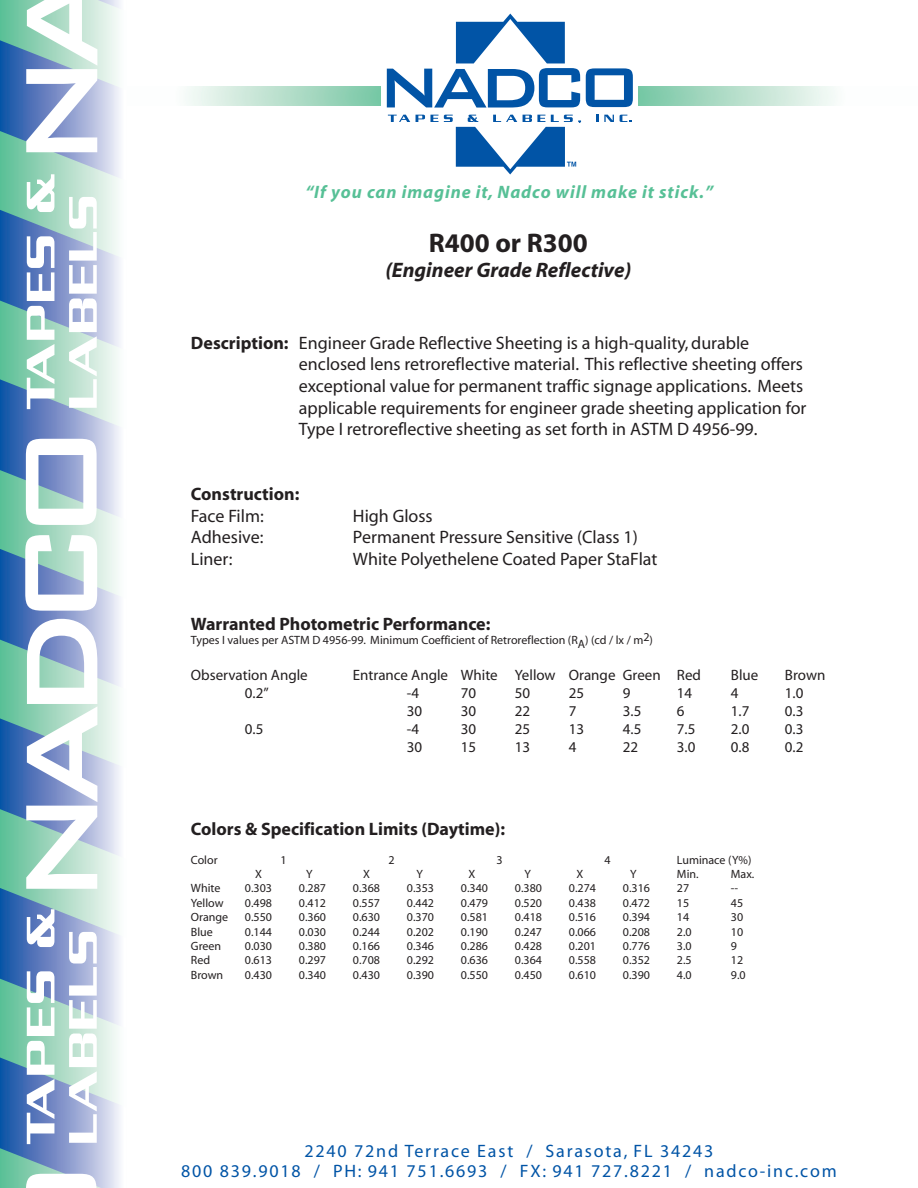
<style>
.page{position:relative;width:918px;height:1188px;background:#fff}
.page>*{position:absolute;margin:0;border:0;box-sizing:border-box;transform-origin:0 0}
.t1{font:700 27px "Myriad";color:#231f20}
.t2{font:italic 700 21px "Myriad";color:#231f20}
.t3{font:18px/21.6px "Myriad";color:#231f20}
.t4{font:18px/19.5px "Myriad";letter-spacing:.1em;color:#0154a6;text-align:center}
.t5{font:700 18px "Myriad";color:#231f20}
.t6{font:italic 700 18px "Myriad";letter-spacing:.05em;color:#57c096}
.t7{font:15px "Myriad";color:#231f20}
.t8{font:12px "Myriad";color:#231f20}
.s1{font-weight:700}
</style>
<div class="page">
<svg style="left:185px;top:86px;width:651px;height:20px;background:#b7dfcc"></svg>
<div style="left:382px;top:67px;width:256px;height:60px;background:#fff"></div>
<svg style="left:0;top:0;width:120px;height:1188px;background:#8fb7c8"></svg>
<svg style="left:26px;top:1174px;width:71px;height:14px"></svg>
<svg style="left:27px;top:971px;width:27px;height:173px"></svg>
<svg style="left:27px;top:909px;width:27px;height:38px"></svg>
<svg style="left:69px;top:932px;width:28px;height:211px"></svg>
<svg style="left:26px;top:619px;width:71px;height:270px"></svg>
<svg style="left:25px;top:535px;width:72px;height:76px"></svg>
<svg style="left:26px;top:439px;width:71px;height:86px"></svg>
<svg style="left:27px;top:236px;width:27px;height:173px"></svg>
<svg style="left:27px;top:174px;width:27px;height:38px"></svg>
<svg style="left:69px;top:197px;width:28px;height:211px"></svg>
<svg style="left:26px;top:0;width:71px;height:152px"></svg>
<svg style="left:586px;top:68px;width:47px;height:39px"></svg>
<svg style="left:388px;top:115px;width:22px;height:7px"></svg>
<svg style="left:596px;top:115px;width:18px;height:7px"></svg>
<svg style="left:620px;top:115px;width:12px;height:7px"></svg>
<svg style="left:416px;top:115px;width:165px;height:59px"></svg>
<svg style="left:387px;top:14px;width:193px;height:94px"></svg>
<h3 class="t6" style="left:305px;top:183px;width:409px">“If you can imagine it, Nadco will make it stick.”</h3>
<h1 class="t1" style="left:429px;top:229px;width:160px">R400 or R300</h1>
<h2 class="t2" style="left:385px;top:259px;width:247px">(Engineer Grade Reflective)</h2>
<p class="t3" style="left:299px;top:333px;width:509px;text-indent:-108px"><span class="s1">Description:</span> Engineer Grade Reflective Sheeting is a high-quality, durable enclosed lens retroreflective material. This reflective sheeting offers exceptional value for permanent traffic signage applications. Meets applicable requirements for engineer grade sheeting application for Type I retroreflective sheeting as set forth in ASTM D 4956-99.</p>
<h3 class="t5" style="left:191px;top:485px;width:110px">Construction:</h3>
<h3 class="t3" style="left:191px;top:506px;width:74px">Face Film:</h3>
<h3 class="t3" style="left:353px;top:506px;width:81px">High Gloss</h3>
<h3 class="t3" style="left:191px;top:527px;width:74px">Adhesive:</h3>
<h3 class="t3" style="left:353px;top:527px;width:286px">Permanent Pressure Sensitive (Class 1)</h3>
<h3 class="t3" style="left:191px;top:549px;width:43px">Liner:</h3>
<h3 class="t3" style="left:353px;top:549px;width:306px">White Polyethelene Coated Paper StaFlat</h3>
<h3 class="t5" style="left:191px;top:614px;width:301px">Warranted Photometric Performance:</h3>
<p class="t8" style="left:191px;top:634px;width:463px">Types I values per ASTM D 4956-99. Minimum Coefficient of Retroreflection (RA) (cd / lx / m2)</p>
<p class="t7" style="left:191px;top:668px;width:118px">Observation Angle</p>
<p class="t7" style="left:353px;top:668px;width:350px">Entrance Angle White Yellow Orange Green Red</p>
<p class="t7" style="left:731px;top:668px;width:29px">Blue</p>
<p class="t7" style="left:785px;top:668px;width:42px">Brown</p>
<p class="t7" style="left:245px;top:686px;width:25px">0.2”</p>
<p class="t7" style="left:407px;top:686px;width:14px">-4</p>
<p class="t7" style="left:461px;top:686px;width:17px">70</p>
<p class="t7" style="left:515px;top:686px;width:17px">50</p>
<p class="t7" style="left:569px;top:686px;width:17px">25</p>
<p class="t7" style="left:623px;top:686px;width:9px">9</p>
<p class="t7" style="left:677px;top:686px;width:17px">14</p>
<p class="t7" style="left:731px;top:686px;width:9px">4</p>
<p class="t7" style="left:785px;top:686px;width:20px">1.0</p>
<p class="t7" style="left:407px;top:704px;width:17px">30</p>
<p class="t7" style="left:461px;top:704px;width:17px">30</p>
<p class="t7" style="left:515px;top:704px;width:17px">22</p>
<p class="t7" style="left:569px;top:704px;width:9px">7</p>
<p class="t7" style="left:623px;top:704px;width:20px">3.5</p>
<p class="t7" style="left:677px;top:704px;width:9px">6</p>
<p class="t7" style="left:731px;top:704px;width:20px">1.7</p>
<p class="t7" style="left:785px;top:704px;width:20px">0.3</p>
<p class="t7" style="left:245px;top:722px;width:20px">0.5</p>
<p class="t7" style="left:407px;top:722px;width:14px">-4</p>
<p class="t7" style="left:461px;top:722px;width:17px">30</p>
<p class="t7" style="left:515px;top:722px;width:17px">25</p>
<p class="t7" style="left:569px;top:722px;width:17px">13</p>
<p class="t7" style="left:623px;top:722px;width:20px">4.5</p>
<p class="t7" style="left:677px;top:722px;width:20px">7.5</p>
<p class="t7" style="left:731px;top:722px;width:20px">2.0</p>
<p class="t7" style="left:785px;top:722px;width:20px">0.3</p>
<p class="t7" style="left:407px;top:740px;width:17px">30</p>
<p class="t7" style="left:461px;top:740px;width:17px">15</p>
<p class="t7" style="left:515px;top:740px;width:17px">13</p>
<p class="t7" style="left:569px;top:740px;width:9px">4</p>
<p class="t7" style="left:623px;top:740px;width:17px">22</p>
<p class="t7" style="left:677px;top:740px;width:20px">3.0</p>
<p class="t7" style="left:731px;top:740px;width:20px">0.8</p>
<p class="t7" style="left:785px;top:740px;width:20px">0.2</p>
<h3 class="t5" style="left:191px;top:819px;width:316px">Colors &amp; Specification Limits (Daytime):</h3>
<p class="t8" style="left:191px;top:854px;width:28px">Color</p>
<p class="t8" style="left:281px;top:854px;width:8px">1</p>
<p class="t8" style="left:389px;top:854px;width:8px">2</p>
<p class="t8" style="left:497px;top:854px;width:8px">3</p>
<p class="t8" style="left:605px;top:854px;width:8px">4</p>
<p class="t8" style="left:677px;top:854px;width:76px">Luminace (Y%)</p>
<p class="t8" style="left:255px;top:868px;width:8px">X</p>
<p class="t8" style="left:306px;top:868px;width:8px">Y</p>
<p class="t8" style="left:363px;top:868px;width:8px">X</p>
<p class="t8" style="left:417px;top:868px;width:8px">Y</p>
<p class="t8" style="left:469px;top:868px;width:8px">X</p>
<p class="t8" style="left:525px;top:868px;width:8px">Y</p>
<p class="t8" style="left:577px;top:868px;width:8px">X</p>
<p class="t8" style="left:630px;top:868px;width:8px">Y</p>
<p class="t8" style="left:677px;top:868px;width:23px">Min.</p>
<p class="t8" style="left:731px;top:868px;width:25px">Max.</p>
<p class="t8" style="left:191px;top:882px;width:31px">White</p>
<p class="t8" style="left:245px;top:882px;width:29px">0.303</p>
<p class="t8" style="left:299px;top:882px;width:29px">0.287</p>
<p class="t8" style="left:353px;top:882px;width:29px">0.368</p>
<p class="t8" style="left:407px;top:882px;width:29px">0.353</p>
<p class="t8" style="left:461px;top:882px;width:29px">0.340</p>
<p class="t8" style="left:515px;top:882px;width:29px">0.380</p>
<p class="t8" style="left:569px;top:882px;width:29px">0.274</p>
<p class="t8" style="left:623px;top:882px;width:29px">0.316</p>
<p class="t8" style="left:677px;top:882px;width:14px">27</p>
<p class="t8" style="left:731px;top:882px;width:9px">--</p>
<p class="t8" style="left:191px;top:897px;width:34px">Yellow</p>
<p class="t8" style="left:245px;top:897px;width:29px">0.498</p>
<p class="t8" style="left:299px;top:897px;width:29px">0.412</p>
<p class="t8" style="left:353px;top:897px;width:29px">0.557</p>
<p class="t8" style="left:407px;top:897px;width:29px">0.442</p>
<p class="t8" style="left:461px;top:897px;width:29px">0.479</p>
<p class="t8" style="left:515px;top:897px;width:29px">0.520</p>
<p class="t8" style="left:569px;top:897px;width:29px">0.438</p>
<p class="t8" style="left:623px;top:897px;width:29px">0.472</p>
<p class="t8" style="left:677px;top:897px;width:14px">15</p>
<p class="t8" style="left:731px;top:897px;width:14px">45</p>
<p class="t8" style="left:191px;top:911px;width:39px">Orange</p>
<p class="t8" style="left:245px;top:911px;width:29px">0.550</p>
<p class="t8" style="left:299px;top:911px;width:29px">0.360</p>
<p class="t8" style="left:353px;top:911px;width:29px">0.630</p>
<p class="t8" style="left:407px;top:911px;width:29px">0.370</p>
<p class="t8" style="left:461px;top:911px;width:29px">0.581</p>
<p class="t8" style="left:515px;top:911px;width:29px">0.418</p>
<p class="t8" style="left:569px;top:911px;width:29px">0.516</p>
<p class="t8" style="left:623px;top:911px;width:29px">0.394</p>
<p class="t8" style="left:677px;top:911px;width:14px">14</p>
<p class="t8" style="left:731px;top:911px;width:14px">30</p>
<p class="t8" style="left:191px;top:926px;width:23px">Blue</p>
<p class="t8" style="left:245px;top:926px;width:29px">0.144</p>
<p class="t8" style="left:299px;top:926px;width:29px">0.030</p>
<p class="t8" style="left:353px;top:926px;width:29px">0.244</p>
<p class="t8" style="left:407px;top:926px;width:29px">0.202</p>
<p class="t8" style="left:461px;top:926px;width:29px">0.190</p>
<p class="t8" style="left:515px;top:926px;width:29px">0.247</p>
<p class="t8" style="left:569px;top:926px;width:29px">0.066</p>
<p class="t8" style="left:623px;top:926px;width:29px">0.208</p>
<p class="t8" style="left:677px;top:926px;width:16px">2.0</p>
<p class="t8" style="left:731px;top:926px;width:14px">10</p>
<p class="t8" style="left:191px;top:940px;width:32px">Green</p>
<p class="t8" style="left:245px;top:940px;width:29px">0.030</p>
<p class="t8" style="left:299px;top:940px;width:29px">0.380</p>
<p class="t8" style="left:353px;top:940px;width:29px">0.166</p>
<p class="t8" style="left:407px;top:940px;width:29px">0.346</p>
<p class="t8" style="left:461px;top:940px;width:29px">0.286</p>
<p class="t8" style="left:515px;top:940px;width:29px">0.428</p>
<p class="t8" style="left:569px;top:940px;width:29px">0.201</p>
<p class="t8" style="left:623px;top:940px;width:29px">0.776</p>
<p class="t8" style="left:677px;top:940px;width:16px">3.0</p>
<p class="t8" style="left:731px;top:940px;width:8px">9</p>
<p class="t8" style="left:191px;top:954px;width:21px">Red</p>
<p class="t8" style="left:245px;top:954px;width:29px">0.613</p>
<p class="t8" style="left:299px;top:954px;width:29px">0.297</p>
<p class="t8" style="left:353px;top:954px;width:29px">0.708</p>
<p class="t8" style="left:407px;top:954px;width:29px">0.292</p>
<p class="t8" style="left:461px;top:954px;width:29px">0.636</p>
<p class="t8" style="left:515px;top:954px;width:29px">0.364</p>
<p class="t8" style="left:569px;top:954px;width:29px">0.558</p>
<p class="t8" style="left:623px;top:954px;width:29px">0.352</p>
<p class="t8" style="left:677px;top:954px;width:16px">2.5</p>
<p class="t8" style="left:731px;top:954px;width:14px">12</p>
<p class="t8" style="left:191px;top:969px;width:34px">Brown</p>
<p class="t8" style="left:245px;top:969px;width:29px">0.430</p>
<p class="t8" style="left:299px;top:969px;width:29px">0.340</p>
<p class="t8" style="left:353px;top:969px;width:29px">0.430</p>
<p class="t8" style="left:407px;top:969px;width:29px">0.390</p>
<p class="t8" style="left:461px;top:969px;width:29px">0.550</p>
<p class="t8" style="left:515px;top:969px;width:29px">0.450</p>
<p class="t8" style="left:569px;top:969px;width:29px">0.610</p>
<p class="t8" style="left:623px;top:969px;width:29px">0.390</p>
<p class="t8" style="left:677px;top:969px;width:16px">4.0</p>
<p class="t8" style="left:731px;top:969px;width:16px">9.0</p>
<h3 class="t4" style="left:181px;top:1142px;width:657px">2240 72nd Terrace East / Sarasota, FL 34243<br>800 839.9018 / PH: 941 751.6693 / FX: 941 727.8221 / nadco-inc.com</h3>
</div>
